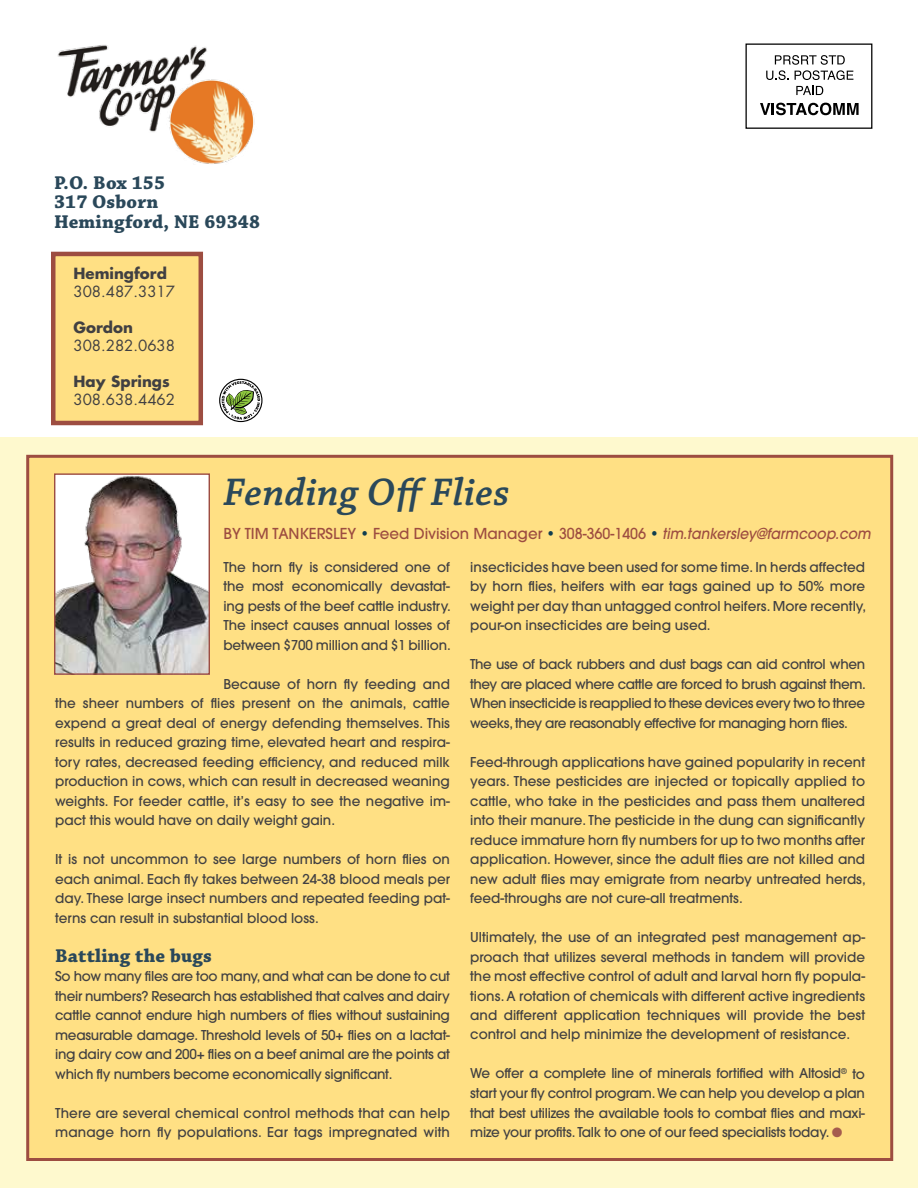
<style>
.page{position:relative;width:918px;height:1188px;background:#fff}
.page>*{position:absolute;margin:0;border:0;box-sizing:border-box;transform-origin:0 0}
.t1{font:italic 600 40.5px "Chaparral Pro";letter-spacing:.01em;color:#2a485a}
.t2{font:700 19.5px/19.5px "Chaparral Pro";letter-spacing:.01em;color:#2a485a}
.t3{font:500 15px "Avant Garde";color:#9d4d41}
.t4{font:15px "Futura";color:#414042}
.t5{font:700 15px "Futura";color:#414042}
.t6{font:500 13.5px/19.5px "Avant Garde";color:#414042;text-align:justify}
.s1{color:#0f3d4f}
.s2{font-style:italic}
.s3{color:#a55b4e}
</style>
<div class="page">
<div style="left:0;top:438px;width:918px;height:750px;background:#fef9ce"></div>
<div style="left:26px;top:455px;width:867px;height:706px;background:#ffe084;border:3px solid #9d4d41"></div>
<div style="left:746px;top:44px;width:126px;height:85px;background:#fff;border:1px solid #000"></div>
<svg style="left:766px;top:55px;width:87px;height:25px"></svg>
<svg style="left:796px;top:86px;width:27px;height:9px"></svg>
<svg style="left:760px;top:103px;width:99px;height:12px"></svg>
<svg style="left:220px;top:379px;width:42px;height:43px"></svg>
<div style="left:219px;top:379px;width:43px;height:43px;border:1px solid #000;border-radius:50%"></div>
<svg style="left:222px;top:381px;width:38px;height:39px"></svg>
<div style="left:51px;top:252px;width:152px;height:173px;background:#ffe084;border:4px solid #9d4d41"></div>
<img style="left:57px;top:45px;width:198px;height:119px">
<img style="left:56px;top:475px;width:152px;height:198px">
<div style="left:54px;top:473px;width:156px;height:202px;border:1px solid #9d4d41"></div>
<h2 class="t2" style="left:54px;top:174px;width:208px">P.O. Box 155<br>317 Osborn<br>Hemingford, NE 69348</h2>
<p class="t5" style="left:74px;top:263px;width:95px">Hemingford</p>
<p class="t4" style="left:74px;top:282px;width:103px">308.487.3317</p>
<p class="t5" style="left:74px;top:317px;width:61px">Gordon</p>
<p class="t4" style="left:74px;top:336px;width:103px">308.282.0638</p>
<p class="t5" style="left:74px;top:371px;width:98px">Hay Springs</p>
<p class="t4" style="left:74px;top:390px;width:103px">308.638.4462</p>
<h1 class="t1" style="left:224px;top:469px;width:287px">Fending Off Flies</h1>
<p class="t3" style="left:224px;top:525px;width:649px">BY TIM TANKERSLEY <span class="s1">•</span> Feed Division Manager <span class="s1">•</span> 308-360-1406 <span class="s1">•</span> <span class="s2">tim.tankersley@farmcoop.com</span></p>
<p class="t6" style="left:224px;top:557px;width:229px">The horn fly is considered one of the most economically devastat&shy;ing pests of the beef cattle industry.<br>The insect causes annual losses of between $700 million and $1 billion.</p>
<p class="t6" style="left:55px;top:674px;width:396px;text-indent:168px">Because of horn fly feeding and the sheer numbers of flies present on the animals, cattle expend a great deal of energy defending themselves. This results in reduced grazing time, elevated heart and respira&shy;tory rates, decreased feeding efficiency, and reduced milk production in cows, which can result in decreased weaning weights. For feeder cattle, it’s easy to see the negative im&shy;pact this would have on daily weight gain.</p>
<p class="t6" style="left:55px;top:849px;width:396px">It is not uncommon to see large numbers of horn flies on each animal. Each fly takes between 24-38 blood meals per day. These large insect numbers and repeated feeding pat&shy;terns can result in substantial blood loss.</p>
<h2 class="t2" style="left:55px;top:946px;width:158px">Battling the bugs</h2>
<p class="t6" style="left:55px;top:966px;width:396px">So how many files are too many, and what can be done to cut their numbers? Research has established that calves and dairy cattle cannot endure high numbers of flies without sustaining measurable damage. Threshold levels of 50+ flies on a lactat&shy;ing dairy cow and 200+ flies on a beef animal are the points at which fly numbers become economically significant.</p>
<p class="t6" style="left:55px;top:1103px;width:396px">There are several chemical control methods that can help manage horn fly populations. Ear tags impregnated with</p>
<p class="t6" style="left:470px;top:557px;width:397px">insecticides have been used for some time. In herds affected by horn flies, heifers with ear tags gained up to 50% more weight per day than untagged control heifers. More recently, pour-on insecticides are being used.</p>
<p class="t6" style="left:470px;top:654px;width:397px">The use of back rubbers and dust bags can aid control when they are placed where cattle are forced to brush against them.<br>When insecticide is reapplied to these devices every two to three weeks, they are reasonably effective for managing horn flies.</p>
<p class="t6" style="left:470px;top:752px;width:397px">Feed-through applications have gained popularity in recent years. These pesticides are injected or topically applied to cattle, who take in the pesticides and pass them unaltered into their manure. The pesticide in the dung can significantly reduce immature horn fly numbers for up to two months after application. However, since the adult flies are not killed and new adult flies may emigrate from nearby untreated herds, feed-throughs are not cure-all treatments.</p>
<p class="t6" style="left:470px;top:927px;width:396px">Ultimately, the use of an integrated pest management ap&shy;proach that utilizes several methods in tandem will provide the most effective control of adult and larval horn fly popula&shy;tions. A rotation of chemicals with different active ingredients and different application techniques will provide the best control and help minimize the development of resistance.</p>
<p class="t6" style="left:470px;top:1064px;width:396px">We offer a complete line of minerals fortified with Altosid<sup>®</sup> to start your fly control program. We can help you develop a plan that best utilizes the available tools to combat flies and maxi&shy;mize your profits. Talk to one of our feed specialists today. <span class="s3">●</span></p>
</div>
